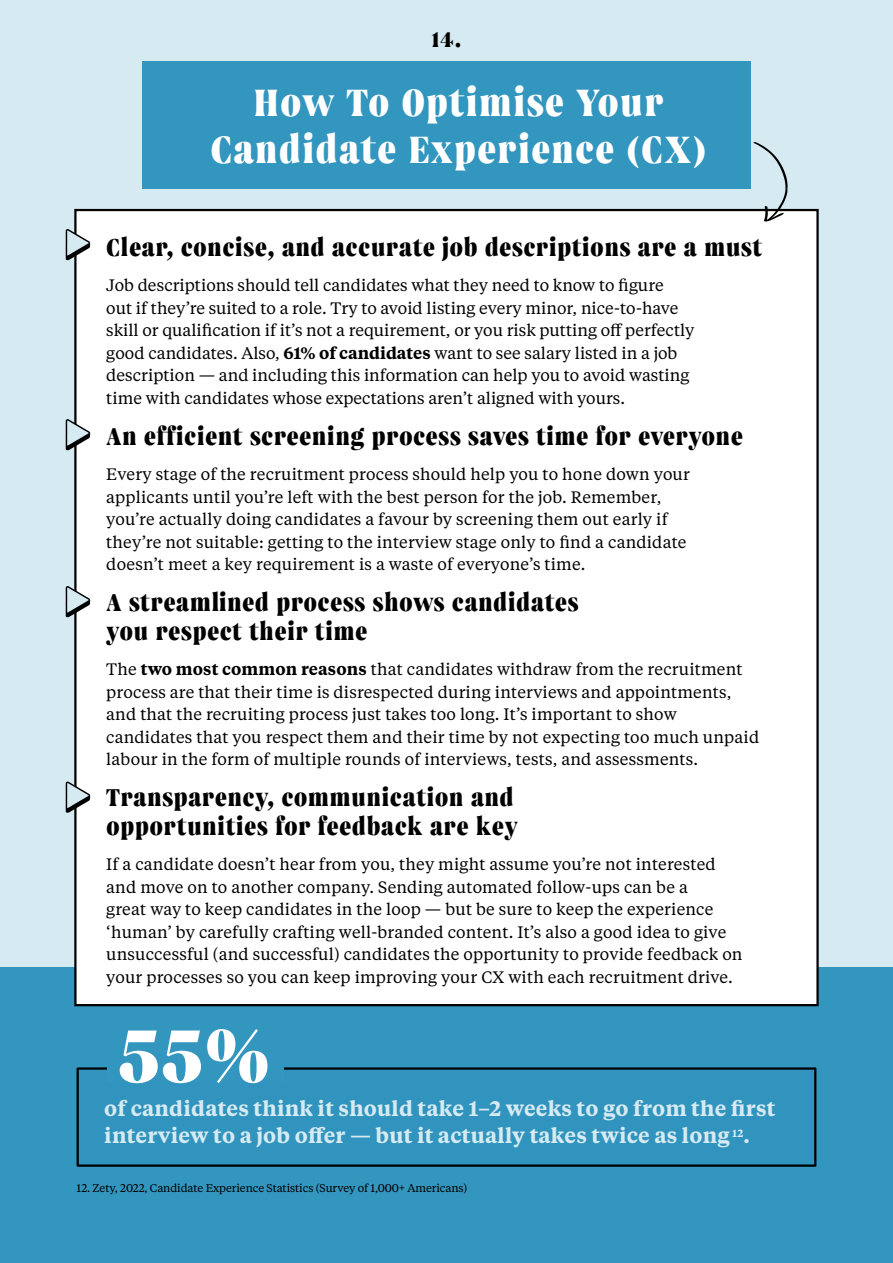
<style>
.page{position:relative;width:893px;height:1263px;background:#d6eaf2}
.page>*{position:absolute;margin:0;border:0;box-sizing:border-box;transform-origin:0 0}
.t1{font:800 73.2px "Boita";color:#fff}
.t2{font:800 37.5px/47.5px "Boita";letter-spacing:.02em;color:#fff;text-align:center}
.t3{font:800 24px/28.5px "Boita";letter-spacing:.01em;color:#000}
.t4{font:600 21px/27px "Tiempos Text";letter-spacing:.01em;color:#d6eaf2}
.t5{font:800 21px "Boita";color:#000}
.t6{font:16.5px/22.5px "Tiempos Text";letter-spacing:.01em;color:#000}
.t7{font:11.25px "Tiempos Text";letter-spacing:-.01em;color:#000}
.s1{font-weight:600}
</style>
<div class="page">
<div style="left:0;top:967px;width:893px;height:296px;background:#3396bf"></div>
<div style="left:74px;top:208px;width:745px;height:799px;background:#fff"></div>
<div style="left:77px;top:1067px;width:739px;height:100px;border:2px solid #000"></div>
<div style="left:107px;top:1023px;width:177px;height:59px;background:#3396bf"></div>
<svg style="left:66px;top:229px;width:24px;height:31px"></svg>
<svg style="left:66px;top:419px;width:24px;height:31px"></svg>
<svg style="left:66px;top:586px;width:24px;height:31px"></svg>
<svg style="left:66px;top:781px;width:24px;height:32px"></svg>
<svg style="left:753px;top:142px;width:35px;height:80px"></svg>
<div style="left:142px;top:62px;width:609px;height:127px;background:#3396bf"></div>
<p class="t5" style="left:432px;top:24px;width:31px">14.</p>
<h2 class="t2" style="left:210px;top:76px;width:498px">How To Optimise Your<br>Candidate Experience (CX)</h2>
<h3 class="t3" style="left:106px;top:232px;width:657px">Clear, concise, and accurate job descriptions are a must</h3>
<p class="t6" style="left:106px;top:273px;width:590px">Job descriptions should tell candidates what they need to know to figure<br>out if they’re suited to a role. Try to avoid listing every minor, nice-to-have skill or qualification if it’s not a requirement, or you risk putting off perfectly good candidates. Also, <span class="s1">61% of candidates</span> want to see salary listed in a job description — and including this information can help you to avoid wasting time with candidates whose expectations aren’t aligned with yours.</p>
<h3 class="t3" style="left:106px;top:421px;width:638px">An efficient screening process saves time for everyone</h3>
<p class="t6" style="left:106px;top:462px;width:585px">Every stage of the recruitment process should help you to hone down your applicants until you’re left with the best person for the job. Remember, you’re actually doing candidates a favour by screening them out early if they’re not suitable: getting to the interview stage only to find a candidate doesn’t meet a key requirement is a waste of everyone’s time.</p>
<h3 class="t3" style="left:106px;top:587px;width:474px">A streamlined process shows candidates you respect their time</h3>
<p class="t6" style="left:106px;top:657px;width:654px">The <span class="s1">two most common reasons</span> that candidates withdraw from the recruitment process are that their time is disrespected during interviews and appointments, and that the recruiting process just takes too long. It’s important to show candidates that you respect them and their time by not expecting too much unpaid labour in the form of multiple rounds of interviews, tests, and assessments.</p>
<h3 class="t3" style="left:106px;top:782px;width:413px">Transparency, communication and opportunities for feedback are key</h3>
<p class="t6" style="left:106px;top:852px;width:638px">If a candidate doesn’t hear from you, they might assume you’re not interested and move on to another company. Sending automated follow-ups can be a<br>great way to keep candidates in the loop — but be sure to keep the experience ‘human’ by carefully crafting well-branded content. It’s also a good idea to give unsuccessful (and successful) candidates the opportunity to provide feedback on your processes so you can keep improving your CX with each recruitment drive.</p>
<h1 class="t1" style="left:117px;top:1002px;width:156px">55%</h1>
<p class="t4" style="left:104px;top:1094px;width:673px">of candidates think it should take 1–2 weeks to go from the first interview to a job offer — but it actually takes twice as long <sup>12</sup>.</p>
<p class="t7" style="left:77px;top:1181px;width:392px">12. Zety, 2022, Candidate Experience Statistics (Survey of 1,000+ Americans)</p>
</div>
